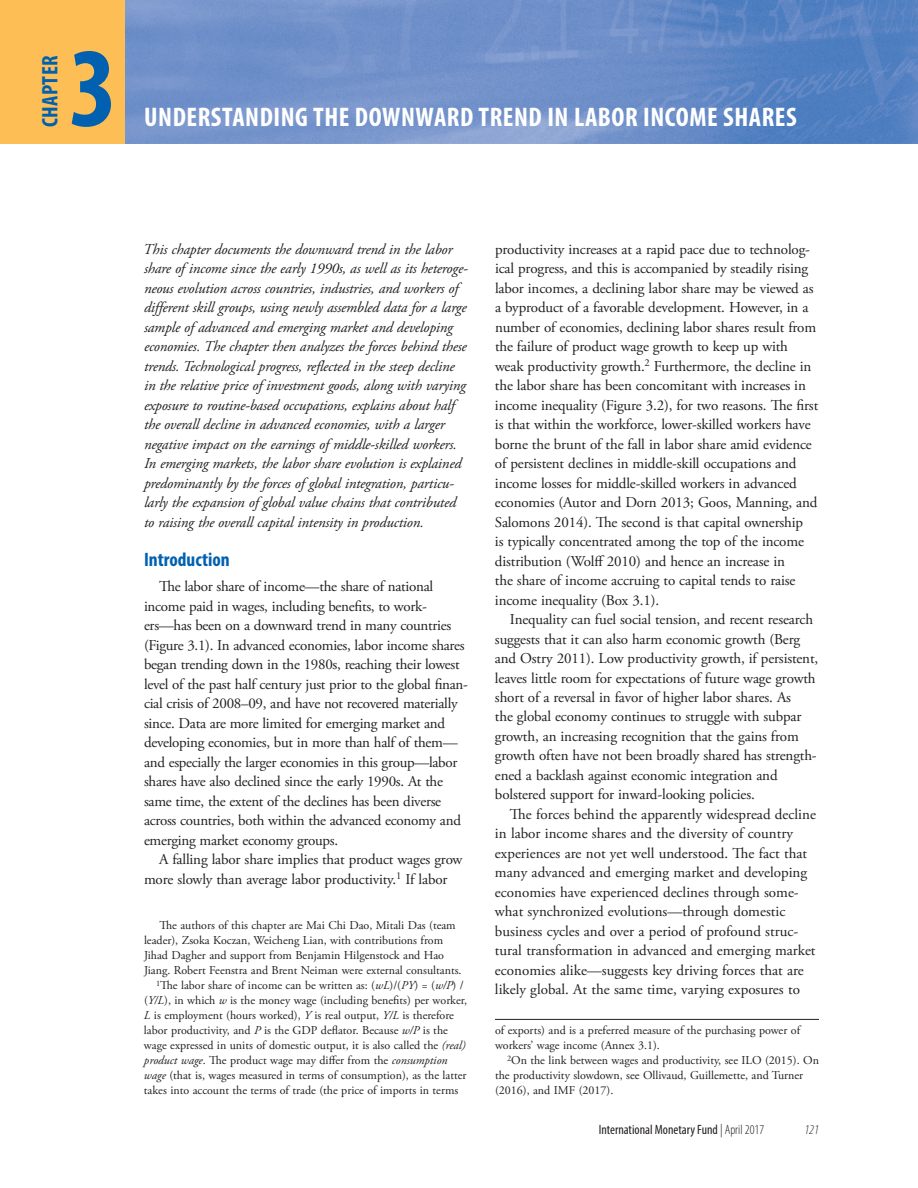
<style>
.page{position:relative;width:918px;height:1188px;background:#fff}
.page>*{position:absolute;margin:0;border:0;box-sizing:border-box;transform-origin:0 0}
.t1{font:700 condensed 114px "Myriad Pro";color:#0161b0}
.t2{font:700 condensed 27px "Myriad Pro";letter-spacing:.02em;color:#fff}
.t3{font:700 condensed 22.5px "Myriad Pro";letter-spacing:.02em;color:#0161b0}
.t4{font:700 condensed 19.5px "Myriad Pro";color:#0161b0}
.t5{font:15px "Adobe Garamond Pro";letter-spacing:-.01em;color:#231f20}
.t6{font:italic 15px/19.5px "Adobe Garamond Pro";letter-spacing:-.01em;color:#231f20}
.t7{font:condensed 13.5px "Myriad Pro";color:#231f20}
.t8{font:italic 300 condensed 13.5px "Myriad Pro";color:#231f20}
.t9{font:12px "Adobe Garamond Pro";color:#231f20}
.s1{font-style:italic}
.s2{font-weight:300}
</style>
<div class="page">
<div style="left:0;top:0;width:126px;height:144px;background:#fdbe56"></div>
<img style="left:126px;top:0;width:792px;height:144px">
<hr style="left:495px;top:1019px;width:324px;height:1px;background:#231f20">
<p class="t3" style="left:36px;top:127px;width:74px;rotate:-90deg">CHAPTER</p>
<p class="t1" style="left:69px;top:17px;width:50px">3</p>
<p class="t2" style="left:144px;top:100px;width:654px">UNDERSTANDING THE DOWNWARD TREND IN LABOR INCOME SHARES</p>
<p class="t6" style="left:143px;top:239px;width:326px">This chapter documents the downward trend in the labor share of income since the early 1990s, as well as its heteroge&shy;neous evolution across countries, industries, and workers of different skill groups, using newly assembled data for a large sample of advanced and emerging market and developing economies. The chapter then analyzes the forces behind these trends. Technological progress, reflected in the steep decline in the relative price of investment goods, along with varying exposure to routine-based occupations, explains about half the overall decline in advanced economies, with a larger negative impact on the earnings of middle-skilled workers.<br>In emerging markets, the labor share evolution is explained predominantly by the forces of global integration, particu&shy;larly the expansion of global value chains that contributed to raising the overall capital intensity in production.</p>
<p class="t4" style="left:144px;top:547px;width:87px">Introduction</p>
<p class="t5" style="left:159px;top:577px;width:276px">The labor share of income—the share of national</p>
<p class="t5" style="left:144px;top:597px;width:284px">income paid in wages, including benefits, to work-</p>
<p class="t5" style="left:144px;top:616px;width:309px">ers—has been on a downward trend in many countries</p>
<p class="t5" style="left:144px;top:636px;width:322px">(Figure 3.1). In advanced economies, labor income shares</p>
<p class="t5" style="left:144px;top:655px;width:317px">began trending down in the 1980s, reaching their lowest</p>
<p class="t5" style="left:144px;top:675px;width:325px">level of the past half century just prior to the global finan-</p>
<p class="t5" style="left:144px;top:694px;width:315px">cial crisis of 2008–09, and have not recovered materially</p>
<p class="t5" style="left:144px;top:714px;width:303px">since. Data are more limited for emerging market and</p>
<p class="t5" style="left:144px;top:733px;width:315px">developing economies, but in more than half of them—</p>
<p class="t5" style="left:144px;top:753px;width:315px">and especially the larger economies in this group—labor</p>
<p class="t5" style="left:144px;top:772px;width:301px">shares have also declined since the early 1990s. At the</p>
<p class="t5" style="left:144px;top:792px;width:299px">same time, the extent of the declines has been diverse</p>
<p class="t5" style="left:144px;top:811px;width:318px">across countries, both within the advanced economy and</p>
<p class="t5" style="left:144px;top:831px;width:196px">emerging market economy groups.</p>
<p class="t5" style="left:159px;top:850px;width:305px">A falling labor share implies that product wages grow</p>
<p class="t5" style="left:144px;top:870px;width:305px">more slowly than average labor productivity.<sup>1</sup> If labor</p>
<p class="t9" style="left:159px;top:918px;width:298px">The authors of this chapter are Mai Chi Dao, Mitali Das (team</p>
<p class="t9" style="left:144px;top:933px;width:301px">leader), Zsoka Koczan, Weicheng Lian, with contributions from</p>
<p class="t9" style="left:144px;top:948px;width:302px">Jihad Dagher and support from Benjamin Hilgenstock and Hao</p>
<p class="t9" style="left:144px;top:963px;width:319px">Jiang. Robert Feenstra and Brent Neiman were external consultants.</p>
<p class="t9" style="left:156px;top:978px;width:309px"><sup>1</sup>The labor share of income can be written as: (<span class="s1">wL</span>)/(<span class="s1">PY</span>) = (<span class="s1">w/P</span>) /</p>
<p class="t9" style="left:144px;top:993px;width:325px">(<span class="s1">Y/L</span>), in which <span class="s1">w</span> is the money wage (including benefits) per worker,</p>
<p class="t9" style="left:144px;top:1008px;width:311px"><span class="s1">L</span> is employment (hours worked), <span class="s1">Y</span> is real output, <span class="s1">Y/L</span> is therefore</p>
<p class="t9" style="left:144px;top:1023px;width:305px">labor productivity, and <span class="s1">P</span> is the GDP deflator. Because <span class="s1">w/P</span> is the</p>
<p class="t9" style="left:144px;top:1038px;width:323px">wage expressed in units of domestic output, it is also called the <span class="s1">(real)</span></p>
<p class="t9" style="left:144px;top:1053px;width:305px"><span class="s1">product wage</span>. The product wage may differ from the <span class="s1">consumption</span></p>
<p class="t9" style="left:144px;top:1068px;width:324px"><span class="s1">wage</span> (that is, wages measured in terms of consumption), as the latter</p>
<p class="t9" style="left:144px;top:1083px;width:316px">takes into account the terms of trade (the price of imports in terms</p>
<p class="t5" style="left:495px;top:240px;width:317px">productivity increases at a rapid pace due to technolog-</p>
<p class="t5" style="left:495px;top:259px;width:315px">ical progress, and this is accompanied by steadily rising</p>
<p class="t5" style="left:495px;top:279px;width:320px">labor incomes, a declining labor share may be viewed as</p>
<p class="t5" style="left:495px;top:298px;width:315px">a byproduct of a favorable development. However, in a</p>
<p class="t5" style="left:495px;top:318px;width:323px">number of economies, declining labor shares result from</p>
<p class="t5" style="left:495px;top:337px;width:294px">the failure of product wage growth to keep up with</p>
<p class="t5" style="left:495px;top:357px;width:318px">weak productivity growth.<sup>2</sup> Furthermore, the decline in</p>
<p class="t5" style="left:495px;top:376px;width:312px">the labor share has been concomitant with increases in</p>
<p class="t5" style="left:495px;top:396px;width:325px">income inequality (Figure 3.2), for two reasons. The first</p>
<p class="t5" style="left:495px;top:415px;width:317px">is that within the workforce, lower-skilled workers have</p>
<p class="t5" style="left:495px;top:435px;width:318px">borne the brunt of the fall in labor share amid evidence</p>
<p class="t5" style="left:495px;top:454px;width:303px">of persistent declines in middle-skill occupations and</p>
<p class="t5" style="left:495px;top:474px;width:303px">income losses for middle-skilled workers in advanced</p>
<p class="t5" style="left:495px;top:493px;width:324px">economies (Autor and Dorn 2013; Goos, Manning, and</p>
<p class="t5" style="left:495px;top:513px;width:310px">Salomons 2014). The second is that capital ownership</p>
<p class="t5" style="left:495px;top:532px;width:311px">is typically concentrated among the top of the income</p>
<p class="t5" style="left:495px;top:552px;width:292px">distribution (Wolff 2010) and hence an increase in</p>
<p class="t5" style="left:495px;top:571px;width:302px">the share of income accruing to capital tends to raise</p>
<p class="t5" style="left:495px;top:591px;width:166px">income inequality (Box 3.1).</p>
<p class="t5" style="left:510px;top:610px;width:305px">Inequality can fuel social tension, and recent research</p>
<p class="t5" style="left:495px;top:630px;width:307px">suggests that it can also harm economic growth (Berg</p>
<p class="t5" style="left:495px;top:649px;width:325px">and Ostry 2011). Low productivity growth, if persistent,</p>
<p class="t5" style="left:495px;top:669px;width:322px">leaves little room for expectations of future wage growth</p>
<p class="t5" style="left:495px;top:688px;width:298px">short of a reversal in favor of higher labor shares. As</p>
<p class="t5" style="left:495px;top:708px;width:308px">the global economy continues to struggle with subpar</p>
<p class="t5" style="left:495px;top:727px;width:305px">growth, an increasing recognition that the gains from</p>
<p class="t5" style="left:495px;top:747px;width:323px">growth often have not been broadly shared has strength-</p>
<p class="t5" style="left:495px;top:766px;width:284px">ened a backlash against economic integration and</p>
<p class="t5" style="left:495px;top:786px;width:261px">bolstered support for inward-looking policies.</p>
<p class="t5" style="left:510px;top:805px;width:307px">The forces behind the apparently widespread decline</p>
<p class="t5" style="left:495px;top:825px;width:300px">in labor income shares and the diversity of country</p>
<p class="t5" style="left:495px;top:844px;width:314px">experiences are not yet well understood. The fact that</p>
<p class="t5" style="left:495px;top:864px;width:314px">many advanced and emerging market and developing</p>
<p class="t5" style="left:495px;top:883px;width:305px">economies have experienced declines through some-</p>
<p class="t5" style="left:495px;top:903px;width:292px">what synchronized evolutions—through domestic</p>
<p class="t5" style="left:495px;top:922px;width:305px">business cycles and over a period of profound struc-</p>
<p class="t5" style="left:495px;top:942px;width:322px">tural transformation in advanced and emerging market</p>
<p class="t5" style="left:495px;top:961px;width:310px">economies alike—suggests key driving forces that are</p>
<p class="t5" style="left:495px;top:981px;width:306px">likely global. At the same time, varying exposures to</p>
<p class="t9" style="left:495px;top:1023px;width:307px">of exports) and is a preferred measure of the purchasing power of</p>
<p class="t9" style="left:495px;top:1038px;width:166px">workers’ wage income (Annex 3.1).</p>
<p class="t9" style="left:507px;top:1053px;width:313px"><sup>2</sup>On the link between wages and productivity, see ILO (2015). On</p>
<p class="t9" style="left:495px;top:1068px;width:310px">the productivity slowdown, see Ollivaud, Guillemette, and Turner</p>
<p class="t9" style="left:495px;top:1083px;width:120px">(2016), and IMF (2017).</p>
<p class="t7" style="left:599px;top:1121px;width:167px">International Monetary Fund <span class="s2">| April 2017</span></p>
<p class="t8" style="left:804px;top:1121px;width:16px">121</p>
</div>
